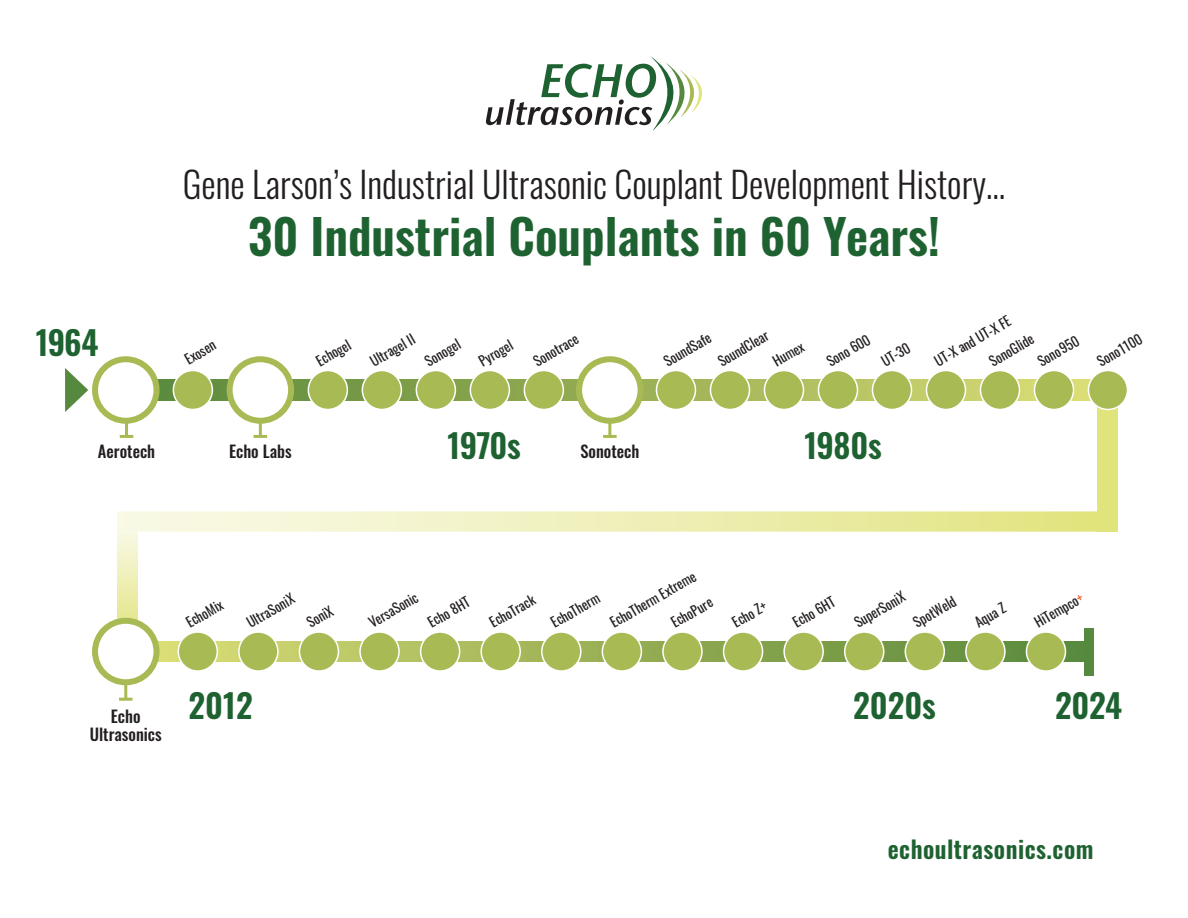
<style>
.page{position:relative;width:1188px;height:918px;background:#fff}
.page>*{position:absolute;margin:0;border:0;box-sizing:border-box;transform-origin:0 0}
.t1{font:600 48px "Oswald";color:#1f6231}
.t2{font:300 36px "Oswald";color:#231f20}
.t3{font:600 33px "Oswald";letter-spacing:-.01em;color:#1f6231}
.t4{font:600 24px "Oswald";letter-spacing:.02em;color:#1f6231}
.t5{font:500 16.5px "Oswald";color:#231f20}
.t6{font:13.5px "Oswald";color:#231f20}
.s1{color:#f15921}
</style>
<div class="page">
<svg style="left:486px;top:56px;width:216px;height:75px"></svg>
<svg style="left:159px;top:380px;width:931px;height:20px;background:#9eb45c"></svg>
<div style="left:92px;top:356px;width:68px;height:68px;border:6px solid #a8ba53;border-radius:50%"></div>
<svg style="left:65px;top:368px;width:23px;height:44px"></svg>
<div style="left:1097px;top:380px;width:21px;height:152px;background:#e1e37b"></div>
<svg style="left:117px;top:532px;width:21px;height:88px;background:#eff0bb"></svg>
<svg style="left:117px;top:511px;width:980px;height:21px;background:#eff0ba"></svg>
<svg style="left:158px;top:641px;width:926px;height:21px;background:#9ab159"></svg>
<div style="left:1084px;top:628px;width:10px;height:48px;background:#55893d"></div>
<div style="left:92px;top:618px;width:68px;height:67px;border:6px solid #a8ba53;border-radius:50%"></div>
<div style="left:178px;top:632px;width:39px;height:39px;background:#a8ba53;border-radius:50%"></div>
<div style="left:178px;top:631px;width:40px;height:41px;border:2px solid #fff;border-radius:50%"></div>
<div style="left:239px;top:632px;width:39px;height:39px;background:#a8ba53;border-radius:50%"></div>
<div style="left:238px;top:631px;width:41px;height:41px;border:2px solid #fff;border-radius:50%"></div>
<div style="left:481px;top:632px;width:39px;height:39px;background:#a8ba53;border-radius:50%"></div>
<div style="left:480px;top:631px;width:41px;height:41px;border:2px solid #fff;border-radius:50%"></div>
<div style="left:784px;top:632px;width:39px;height:39px;background:#a8ba53;border-radius:50%"></div>
<div style="left:783px;top:631px;width:41px;height:41px;border:2px solid #fff;border-radius:50%"></div>
<div style="left:299px;top:632px;width:39px;height:39px;background:#a8ba53;border-radius:50%"></div>
<div style="left:299px;top:631px;width:40px;height:41px;border:2px solid #fff;border-radius:50%"></div>
<div style="left:542px;top:632px;width:39px;height:39px;background:#a8ba53;border-radius:50%"></div>
<div style="left:541px;top:631px;width:41px;height:41px;border:2px solid #fff;border-radius:50%"></div>
<div style="left:845px;top:632px;width:39px;height:39px;background:#a8ba53;border-radius:50%"></div>
<div style="left:844px;top:631px;width:40px;height:41px;border:2px solid #fff;border-radius:50%"></div>
<div style="left:360px;top:632px;width:39px;height:39px;background:#a8ba53;border-radius:50%"></div>
<div style="left:359px;top:631px;width:41px;height:41px;border:2px solid #fff;border-radius:50%"></div>
<div style="left:602px;top:632px;width:39px;height:39px;background:#a8ba53;border-radius:50%"></div>
<div style="left:602px;top:631px;width:40px;height:41px;border:2px solid #fff;border-radius:50%"></div>
<div style="left:905px;top:632px;width:39px;height:39px;background:#a8ba53;border-radius:50%"></div>
<div style="left:905px;top:631px;width:40px;height:41px;border:2px solid #fff;border-radius:50%"></div>
<div style="left:421px;top:632px;width:39px;height:39px;background:#a8ba53;border-radius:50%"></div>
<div style="left:420px;top:631px;width:40px;height:41px;border:2px solid #fff;border-radius:50%"></div>
<div style="left:663px;top:632px;width:39px;height:39px;background:#a8ba53;border-radius:50%"></div>
<div style="left:662px;top:631px;width:41px;height:41px;border:2px solid #fff;border-radius:50%"></div>
<div style="left:966px;top:632px;width:39px;height:39px;background:#a8ba53;border-radius:50%"></div>
<div style="left:965px;top:631px;width:41px;height:41px;border:2px solid #fff;border-radius:50%"></div>
<div style="left:1026px;top:632px;width:39px;height:39px;background:#a8ba53;border-radius:50%"></div>
<div style="left:1026px;top:631px;width:40px;height:41px;border:2px solid #fff;border-radius:50%"></div>
<div style="left:724px;top:632px;width:39px;height:39px;background:#a8ba53;border-radius:50%"></div>
<div style="left:723px;top:631px;width:40px;height:41px;border:2px solid #fff;border-radius:50%"></div>
<hr style="left:125px;top:420px;width:3px;height:16px;background:#a8ba53">
<svg style="left:120px;top:435px;width:13px;height:3px"></svg>
<hr style="left:124px;top:683px;width:3px;height:16px;background:#a8ba53">
<hr style="left:119px;top:698px;width:14px;height:3px;background:#a8ba53">
<div style="left:173px;top:370px;width:39px;height:40px;background:#a8ba53;border-radius:50%"></div>
<div style="left:173px;top:370px;width:40px;height:40px;border:2px solid #fff;border-radius:50%"></div>
<div style="left:230px;top:359px;width:61px;height:62px;background:#fff;border-radius:50%"></div>
<div style="left:227px;top:356px;width:67px;height:68px;border:6px solid #a8ba53;border-radius:50%"></div>
<div style="left:579px;top:359px;width:62px;height:62px;background:#fff;border-radius:50%"></div>
<div style="left:576px;top:356px;width:68px;height:68px;border:6px solid #a8ba53;border-radius:50%"></div>
<div style="left:308px;top:370px;width:39px;height:40px;background:#a8ba53;border-radius:50%"></div>
<div style="left:308px;top:370px;width:40px;height:40px;border:2px solid #fff;border-radius:50%"></div>
<div style="left:362px;top:370px;width:39px;height:40px;background:#a8ba53;border-radius:50%"></div>
<div style="left:362px;top:370px;width:40px;height:40px;border:2px solid #fff;border-radius:50%"></div>
<div style="left:416px;top:370px;width:39px;height:40px;background:#a8ba53;border-radius:50%"></div>
<div style="left:416px;top:370px;width:40px;height:40px;border:2px solid #fff;border-radius:50%"></div>
<div style="left:470px;top:370px;width:39px;height:40px;background:#a8ba53;border-radius:50%"></div>
<div style="left:470px;top:370px;width:40px;height:40px;border:2px solid #fff;border-radius:50%"></div>
<div style="left:524px;top:370px;width:39px;height:40px;background:#a8ba53;border-radius:50%"></div>
<div style="left:524px;top:370px;width:40px;height:40px;border:2px solid #fff;border-radius:50%"></div>
<div style="left:656px;top:370px;width:39px;height:40px;background:#a8ba53;border-radius:50%"></div>
<div style="left:656px;top:370px;width:40px;height:40px;border:2px solid #fff;border-radius:50%"></div>
<div style="left:710px;top:370px;width:39px;height:40px;background:#a8ba53;border-radius:50%"></div>
<div style="left:710px;top:370px;width:40px;height:40px;border:2px solid #fff;border-radius:50%"></div>
<div style="left:926px;top:370px;width:39px;height:40px;background:#a8ba53;border-radius:50%"></div>
<div style="left:926px;top:370px;width:40px;height:40px;border:2px solid #fff;border-radius:50%"></div>
<div style="left:764px;top:370px;width:39px;height:40px;background:#a8ba53;border-radius:50%"></div>
<div style="left:764px;top:370px;width:40px;height:40px;border:2px solid #fff;border-radius:50%"></div>
<div style="left:980px;top:370px;width:39px;height:40px;background:#a8ba53;border-radius:50%"></div>
<div style="left:980px;top:370px;width:40px;height:40px;border:2px solid #fff;border-radius:50%"></div>
<div style="left:818px;top:370px;width:39px;height:40px;background:#a8ba53;border-radius:50%"></div>
<div style="left:818px;top:370px;width:40px;height:40px;border:2px solid #fff;border-radius:50%"></div>
<div style="left:1034px;top:370px;width:39px;height:40px;background:#a8ba53;border-radius:50%"></div>
<div style="left:1034px;top:370px;width:40px;height:40px;border:2px solid #fff;border-radius:50%"></div>
<div style="left:872px;top:370px;width:39px;height:40px;background:#a8ba53;border-radius:50%"></div>
<div style="left:872px;top:370px;width:40px;height:40px;border:2px solid #fff;border-radius:50%"></div>
<div style="left:1088px;top:370px;width:39px;height:40px;background:#a8ba53;border-radius:50%"></div>
<div style="left:1088px;top:370px;width:40px;height:40px;border:2px solid #fff;border-radius:50%"></div>
<hr style="left:608px;top:420px;width:3px;height:16px;background:#a8ba53">
<hr style="left:603px;top:435px;width:14px;height:3px;background:#a8ba53">
<hr style="left:259px;top:420px;width:3px;height:16px;background:#a8ba53">
<svg style="left:254px;top:435px;width:13px;height:3px"></svg>
<p class="t3" style="left:36px;top:313px;width:64px">1964</p>
<p class="t5" style="left:98px;top:437px;width:59px">Aerotech</p>
<p class="t2" style="left:183px;top:152px;width:824px">Gene Larson’s Industrial Ultrasonic Couplant Development History…</p>
<p class="t1" style="left:248px;top:194px;width:693px">30 Industrial Couplants in 60 Years!</p>
<p class="t6" style="left:180px;top:350px;width:35px;rotate:-30deg">Exosen</p>
<p class="t6" style="left:311px;top:352px;width:39px;rotate:-30deg">Echogel</p>
<p class="t6" style="left:365px;top:352px;width:51px;rotate:-30deg">Ultragel II</p>
<p class="t6" style="left:420px;top:352px;width:40px;rotate:-30deg">Sonogel</p>
<p class="t6" style="left:474px;top:352px;width:38px;rotate:-30deg">Pyrogel</p>
<p class="t6" style="left:529px;top:352px;width:51px;rotate:-30deg">Sonotrace</p>
<p class="t6" style="left:659px;top:352px;width:53px;rotate:-30deg">SoundSafe</p>
<p class="t6" style="left:713px;top:352px;width:57px;rotate:-30deg">SoundClear</p>
<p class="t6" style="left:768px;top:352px;width:35px;rotate:-30deg">Humex</p>
<p class="t6" style="left:822px;top:352px;width:49px;rotate:-30deg">Sono 600</p>
<p class="t6" style="left:877px;top:352px;width:32px;rotate:-30deg">UT-30</p>
<p class="t6" style="left:930px;top:352px;width:87px;rotate:-30deg">UT-X and UT-X FE</p>
<p class="t6" style="left:985px;top:352px;width:50px;rotate:-30deg">SonoGlide</p>
<p class="t6" style="left:1033px;top:352px;width:47px;rotate:-30deg">Sono950</p>
<p class="t6" style="left:1092px;top:352px;width:51px;rotate:-30deg">Sono1100</p>
<p class="t3" style="left:448px;top:416px;width:75px">1970s</p>
<p class="t3" style="left:804px;top:416px;width:79px">1980s</p>
<p class="t5" style="left:229px;top:437px;width:64px">Echo Labs</p>
<p class="t5" style="left:580px;top:437px;width:60px">Sonotech</p>
<p class="t6" style="left:181px;top:613px;width:42px;rotate:-30deg">EchoMix</p>
<p class="t6" style="left:242px;top:613px;width:54px;rotate:-30deg">UltraSoniX</p>
<p class="t6" style="left:302px;top:613px;width:29px;rotate:-30deg">SoniX</p>
<p class="t6" style="left:364px;top:613px;width:56px;rotate:-30deg">VersaSonic</p>
<p class="t6" style="left:423px;top:613px;width:47px;rotate:-30deg">Echo 8HT</p>
<p class="t6" style="left:485px;top:613px;width:51px;rotate:-30deg">EchoTrack</p>
<p class="t6" style="left:546px;top:613px;width:55px;rotate:-30deg">EchoTherm</p>
<p class="t6" style="left:605px;top:613px;width:98px;rotate:-30deg">EchoTherm Extreme</p>
<p class="t6" style="left:666px;top:613px;width:47px;rotate:-30deg">EchoPure</p>
<p class="t6" style="left:727px;top:613px;width:39px;rotate:-30deg">Echo Z+</p>
<p class="t6" style="left:788px;top:613px;width:47px;rotate:-30deg">Echo 6HT</p>
<p class="t6" style="left:850px;top:613px;width:58px;rotate:-30deg">SuperSoniX</p>
<p class="t6" style="left:909px;top:613px;width:48px;rotate:-30deg">SpotWeld</p>
<p class="t6" style="left:970px;top:613px;width:35px;rotate:-30deg">Aqua Z</p>
<p class="t6" style="left:1030px;top:613px;width:55px;rotate:-30deg">HiTempco<span class="s1">+</span></p>
<p class="t5" style="left:111px;top:702px;width:31px">Echo</p>
<p class="t5" style="left:90px;top:720px;width:74px">Ultrasonics</p>
<p class="t3" style="left:189px;top:677px;width:66px">2012</p>
<p class="t3" style="left:853px;top:677px;width:84px">2020s</p>
<p class="t3" style="left:1055px;top:677px;width:68px">2024</p>
<p class="t4" style="left:888px;top:828px;width:207px">echoultrasonics.com</p>
</div>
